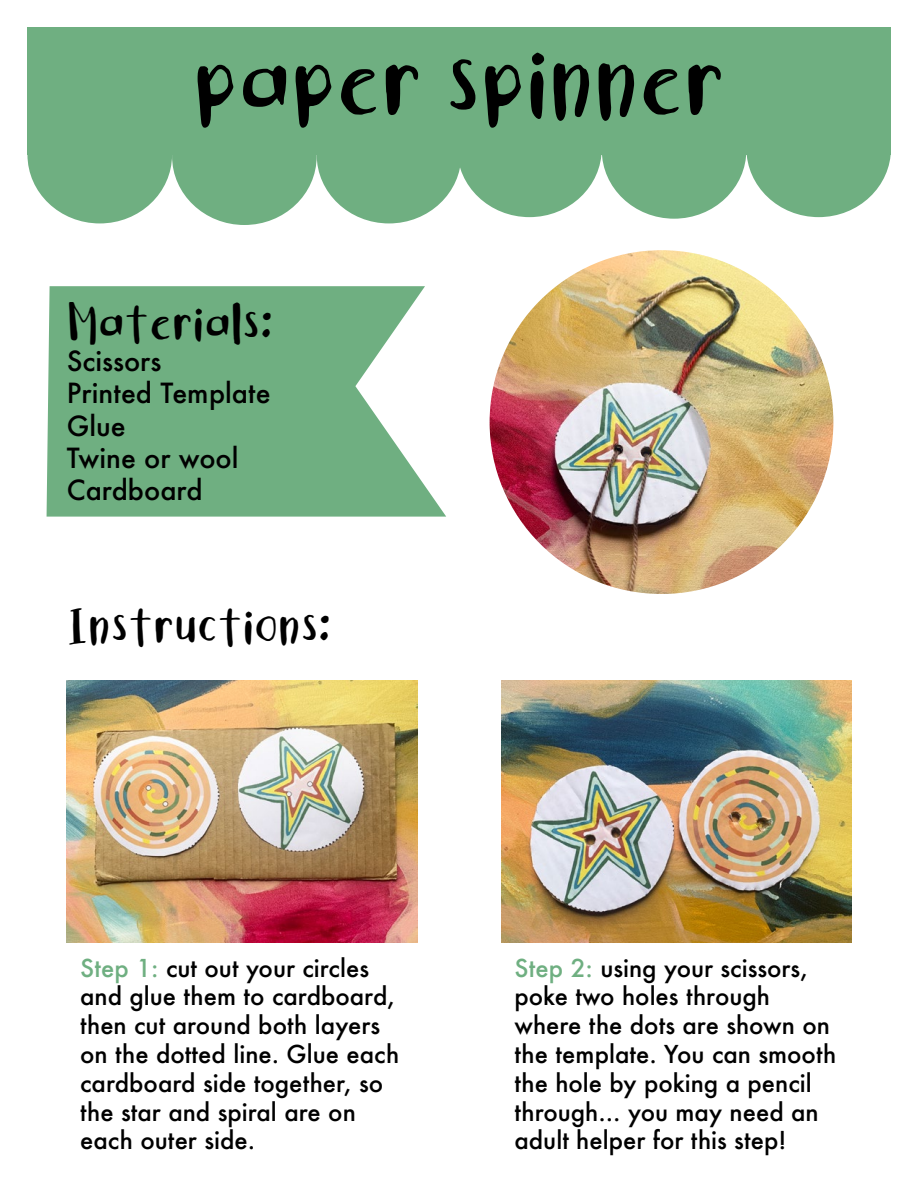
<style>
.page{position:relative;width:918px;height:1188px;background:#fff}
.page>*{position:absolute;margin:0;border:0;box-sizing:border-box;transform-origin:0 0}
.t1{font:90px "Note To Self";color:#000}
.t2{font:45px "Note To Self";color:#000}
.t3{font:500 27px/32.4px "Futura";color:#000}
.t4{font:500 24px/28.8px "Futura";color:#000}
.s1{color:#6faf81}
</style>
<div class="page">
<svg style="left:47px;top:286px;width:399px;height:231px;fill:#6faf81"></svg>
<div style="left:27px;top:86px;width:145px;height:137px;background:#6faf81;border-radius:50%"></div>
<div style="left:172px;top:87px;width:145px;height:138px;background:#6faf81;border-radius:50%"></div>
<div style="left:317px;top:86px;width:144px;height:137px;background:#6faf81;border-radius:50%"></div>
<div style="left:457px;top:80px;width:145px;height:137px;background:#6faf81;border-radius:50%"></div>
<div style="left:602px;top:81px;width:144px;height:138px;background:#6faf81;border-radius:50%"></div>
<div style="left:746px;top:80px;width:145px;height:137px;background:#6faf81;border-radius:50%"></div>
<div style="left:27px;top:27px;width:863px;height:108px;background:#6faf81"></div>
<img style="left:490px;top:250px;width:343px;height:344px;border-radius:172px">
<img style="left:67px;top:680px;width:350px;height:263px">
<img style="left:501px;top:680px;width:351px;height:263px">
<h1 class="t1" style="left:193px;top:40px;width:534px">paper spinner</h1>
<h2 class="t2" style="left:67px;top:302px;width:208px">Materials:</h2>
<p class="t3" style="left:67px;top:344px;width:205px">Scissors<br>Printed Template<br>Glue<br>Twine or wool<br>Cardboard</p>
<h2 class="t2" style="left:67px;top:605px;width:266px">Instructions:</h2>
<p class="t4" style="left:80px;top:953px;width:321px"><span class="s1">Step 1:</span> cut out your circles and glue them to cardboard, then cut around both layers on the dotted line. Glue each cardboard side together, so the star and spiral are on each outer side.</p>
<p class="t4" style="left:514px;top:953px;width:323px"><span class="s1">Step 2:</span> using your scissors, poke two holes through where the dots are shown on the template. You can smooth the hole by poking a pencil through... you may need an adult helper for this step!</p>
</div>
